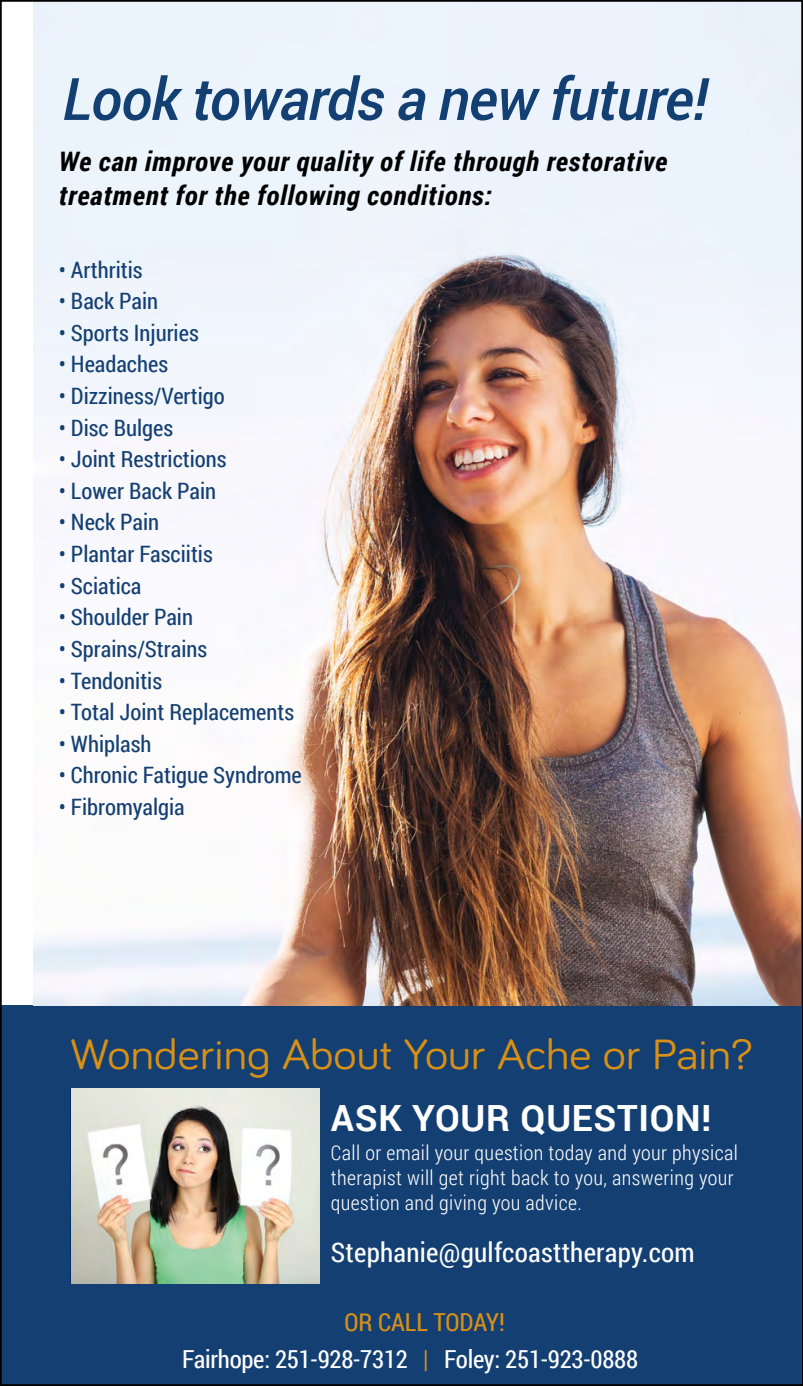
<style>
.page{position:relative;width:803px;height:1386px;background:#fff}
.page>*{position:absolute;margin:0;border:0;box-sizing:border-box;transform-origin:0 0}
.t1{font:italic 500 58.62px "Roboto";letter-spacing:-.02em;color:#133f72}
.t2{font:43.75px "Bariol";color:#d89016;scale:1.08 1}
.t3{font:700 36.05px "Roboto";letter-spacing:.02em;color:#fff}
.t4{font:27.12px "Roboto Condensed";letter-spacing:.01em;color:#fff}
.t5{font:italic 700 26.95px/34.1px "Roboto Condensed";letter-spacing:.03em;color:#000}
.t6{font:24.85px "Roboto Condensed";letter-spacing:-.01em;color:#fff}
.t7{font:24.85px "Roboto Condensed";color:#d89016}
.t8{font:22.57px "Roboto Condensed";color:#133f72}
.t9{font:300 20.3px/24.8px "Roboto Condensed";letter-spacing:.02em;color:#fff}
.s1{color:#d89016}
</style>
<div class="page">
<div style="left:1px;top:1005px;width:799px;height:380px;background:#133f72"></div>
<img style="left:71px;top:1089px;width:248px;height:195px">
<img style="left:33px;top:3px;width:767px;height:1003px">
<h1 class="t1" style="left:62px;top:58px;width:647px">Look towards a new future!</h1>
<p class="t5" style="left:59px;top:143px;width:610px">We can improve your quality of life through restorative treatment for the following conditions:</p>
<p class="t8" style="left:59px;top:254px;width:85px">• Arthritis</p>
<p class="t8" style="left:59px;top:286px;width:101px">• Back Pain</p>
<p class="t8" style="left:59px;top:317px;width:141px">• Sports Injuries</p>
<p class="t8" style="left:59px;top:349px;width:111px">• Headaches</p>
<p class="t8" style="left:59px;top:380px;width:167px">• Dizziness/Vertigo</p>
<p class="t8" style="left:59px;top:412px;width:116px">• Disc Bulges</p>
<p class="t8" style="left:59px;top:444px;width:169px">• Joint Restrictions</p>
<p class="t8" style="left:59px;top:475px;width:159px">• Lower Back Pain</p>
<p class="t8" style="left:59px;top:507px;width:102px">• Neck Pain</p>
<p class="t8" style="left:59px;top:538px;width:155px">• Plantar Fasciitis</p>
<p class="t8" style="left:59px;top:570px;width:84px">• Sciatica</p>
<p class="t8" style="left:59px;top:602px;width:136px">• Shoulder Pain</p>
<p class="t8" style="left:59px;top:633px;width:150px">• Sprains/Strains</p>
<p class="t8" style="left:59px;top:665px;width:105px">• Tendonitis</p>
<p class="t8" style="left:59px;top:696px;width:237px">• Total Joint Replacements</p>
<p class="t8" style="left:59px;top:728px;width:94px">• Whiplash</p>
<p class="t8" style="left:59px;top:760px;width:244px">• Chronic Fatigue Syndrome</p>
<p class="t8" style="left:59px;top:791px;width:127px">• Fibromyalgia</p>
<h2 class="t2" style="left:70px;top:1024px;width:633px">Wondering About Your Ache or Pain?</h2>
<h3 class="t3" style="left:331px;top:1093px;width:382px">ASK YOUR QUESTION!</h3>
<p class="t9" style="left:331px;top:1140px;width:408px">Call or email your question today and your physical therapist will get right back to you, answering your question and giving you advice.</p>
<p class="t4" style="left:331px;top:1233px;width:365px">Stephanie@gulfcoasttherapy.com</p>
<p class="t7" style="left:344px;top:1305px;width:162px">OR CALL TODAY!</p>
<p class="t6" style="left:182px;top:1341px;width:458px">Fairhope: 251-928-7312 <span class="s1">|</span> Foley: 251-923-0888</p>
</div>
